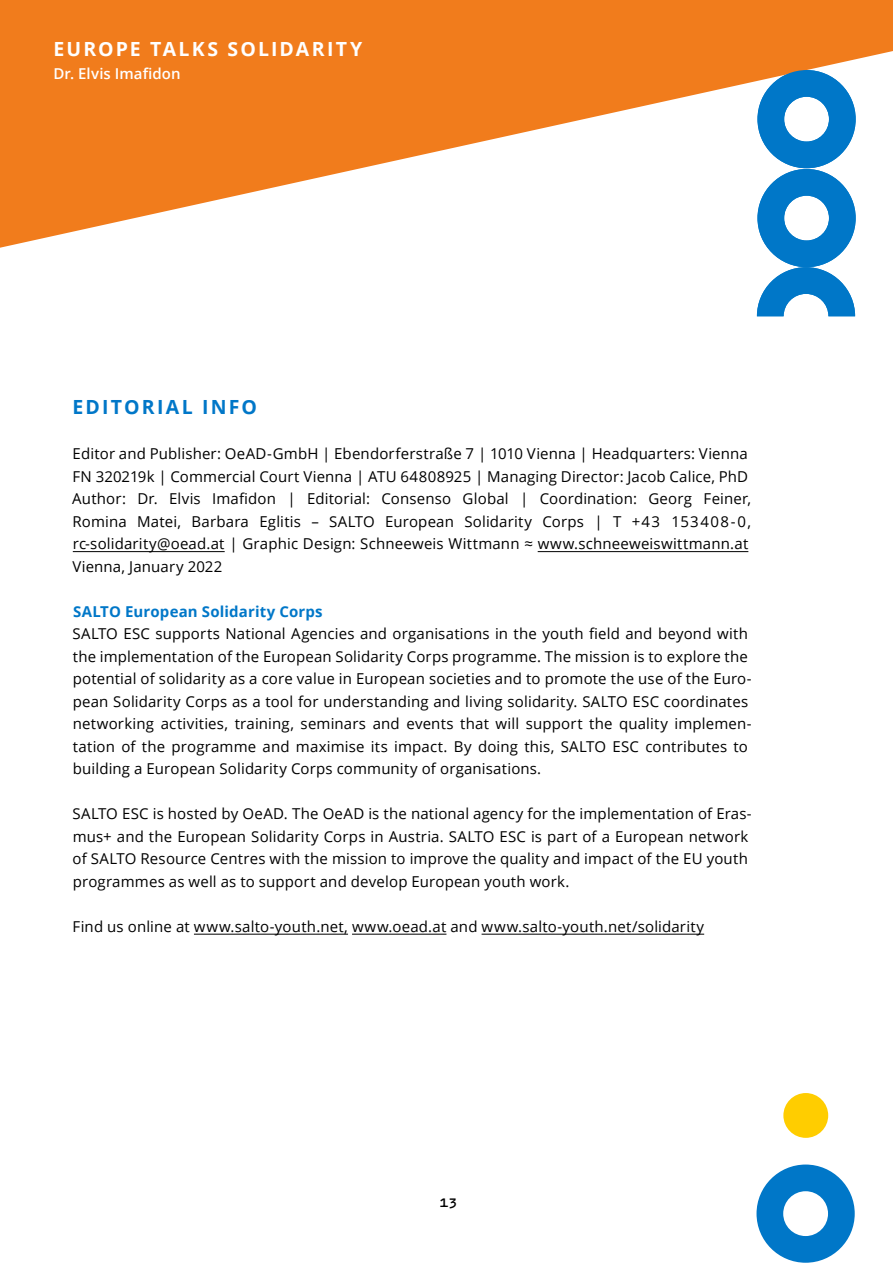
<style>
.page{position:relative;width:893px;height:1263px;background:#fff}
.page>*{position:absolute;margin:0;border:0;box-sizing:border-box;transform-origin:0 0}
.t1{font:700 19.5px "Open Sans";letter-spacing:.11em;color:#fff}
.Fließtext{font:700 19.5px "Open Sans";letter-spacing:.11em;color:#0077c8}
.Fließtext-2{font:15px/22.5px "Open Sans";letter-spacing:.01em;color:#000}
.Fließtext-3{font:700 15px "Open Sans";letter-spacing:.01em;color:#0077c8}
.t2{font:600 15px "Open Sans";letter-spacing:.01em;color:#fff}
.t3{font:700 15px "Pitch";color:#000}
</style>
<div class="page">
<svg style="left:756px;top:1164px;width:99px;height:99px"></svg>
<svg style="left:0;top:0;width:893px;height:248px;fill:#f17c1c"></svg>
<svg style="left:757px;top:70px;width:99px;height:246px"></svg>
<div style="left:783px;top:1093px;width:45px;height:45px;background:#ffcd00;border-radius:50%"></div>
<hr style="left:73px;top:551px;width:152px;height:1px;background:#000">
<hr style="left:538px;top:551px;width:210px;height:1px;background:#000">
<hr style="left:194px;top:934px;width:154px;height:1px;background:#000">
<hr style="left:352px;top:934px;width:94px;height:1px;background:#000">
<hr style="left:482px;top:934px;width:222px;height:1px;background:#000">
<h1 class="t1" style="left:54px;top:36px;width:310px">EUROPE TALKS SOLIDARITY</h1>
<p class="t2" style="left:54px;top:63px;width:129px">Dr. Elvis Imafidon</p>
<p class="Fließtext" style="left:73px;top:393px;width:186px">EDITORIAL INFO</p>
<p class="Fließtext-2" style="left:72px;top:442px;width:680px">Editor and Publisher: OeAD-GmbH | Ebendorferstraße 7 | 1010 Vienna | Headquarters: Vienna FN 320219k | Commercial Court Vienna | ATU 64808925 | Managing Director: Jacob Calice, PhD Author: Dr. Elvis Imafidon | Editorial: Consenso Global | Coordination: Georg Feiner, Romina Matei, Barbara Eglitis – SALTO European Solidarity Corps | T +43 153408-0, rc-solidarity@oead.at | Graphic Design: Schneeweis Wittmann ≈ www.schneeweiswittmann.at Vienna, January 2022</p>
<p class="Fließtext-3" style="left:73px;top:600px;width:251px">SALTO European Solidarity Corps</p>
<p class="Fließtext-2" style="left:72px;top:622px;width:681px">SALTO ESC supports National Agencies and organisations in the youth field and beyond with the implementation of the European Solidarity Corps programme. The mission is to explore the potential of solidarity as a core value in European societies and to promote the use of the Euro&shy;pean Solidarity Corps as a tool for understanding and living solidarity. SALTO ESC coordinates networking activities, training, seminars and events that will support the quality implemen&shy;tation of the programme and maximise its impact. By doing this, SALTO ESC contributes to building a European Solidarity Corps community of organisations.</p>
<p class="Fließtext-2" style="left:72px;top:802px;width:681px">SALTO ESC is hosted by OeAD. The OeAD is the national agency for the implementation of Eras&shy;mus+ and the European Solidarity Corps in Austria. SALTO ESC is part of a European network of SALTO Resource Centres with the mission to improve the quality and impact of the EU youth programmes as well as to support and develop European youth work.</p>
<p class="Fließtext-2" style="left:73px;top:914px;width:633px">Find us online at www.salto-youth.net, www.oead.at and www.salto-youth.net/solidarity</p>
<p class="t3" style="left:440px;top:1192px;width:20px">13</p>
</div>
